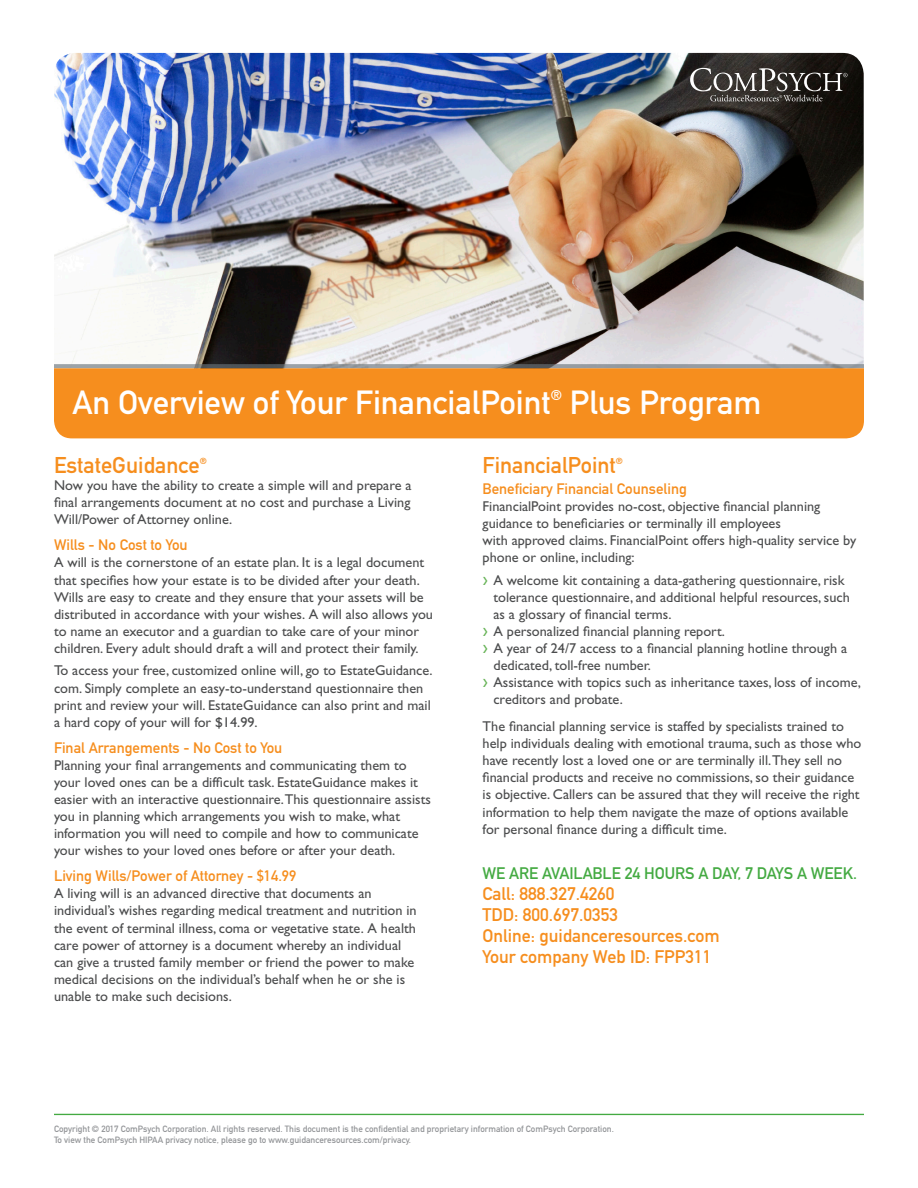
<style>
.page{position:relative;width:918px;height:1188px;background:#fff}
.page>*{position:absolute;margin:0;border:0;box-sizing:border-box;transform-origin:0 0}
.Header_-_Main_larg{font:33px "DIN Mittelschrift LT";color:#fff}
.Header{font:22.5px "DIN Mittelschrift LT";color:#f68e1e}
.Blue_Sidebar_Text{font:18px/21px "DIN Mittelschrift LT";color:#f68e1e}
.Blue_Sidebar_Text-2{font:16.5px "DIN Mittelschrift LT";letter-spacing:-.005em;color:#44aa42}
.Header_sub{font:15px "DIN Mittelschrift LT";color:#f68e1e}
.Body_Copy{font:14.25px/17.1px "Gill Sans Std";color:#4b4c4d}
.Header_-_Main_larg-2{font:13.95px "DIN Mittelschrift LT";color:#fff}
.Legal{font:9px "DIN Mittelschrift LT";color:#939598}
.Header-2{font:8.7px "DIN Mittelschrift LT";color:#f68e1e}
.s1{font-size:18px;color:#66b356}
</style>
<div class="page">
<img style="left:54px;top:53px;width:810px;height:311px">
<hr style="left:54px;top:1114px;width:810px;height:1px;background:#44aa42">
<svg style="left:54px;top:364px;width:810px;height:4px;background:#8d9398"></svg>
<div style="left:54px;top:368px;width:810px;height:70px;background:#f68e1e"></div>
<svg style="left:690px;top:68px;width:158px;height:33px;background:#4e4b47"></svg>
<p class="Header_-_Main_larg" style="left:72px;top:383px;width:480px">An Overview of Your FinancialPoint</p>
<p class="Header_-_Main_larg-2" style="left:551px;top:386px;width:13px">®</p>
<p class="Header_-_Main_larg" style="left:570px;top:383px;width:193px">Plus Program</p>
<p class="Header" style="left:54px;top:452px;width:147px">EstateGuidance</p>
<p class="Header-2" style="left:200px;top:455px;width:8px">®</p>
<p class="Body_Copy" style="left:54px;top:477px;width:359px;text-align:justify">Now you have the ability to create a simple will and prepare a final arrangements document at no cost and purchase a Living Will/Power of Attorney online.</p>
<p class="Header_sub" style="left:54px;top:536px;width:135px">Wills - No Cost to You</p>
<p class="Body_Copy" style="left:54px;top:554px;width:381px">A will is the cornerstone of an estate plan. It is a legal document that specifies how your estate is to be divided after your death.<br>Wills are easy to create and they ensure that your assets will be distributed in accordance with your wishes. A will also allows you to name an executor and a guardian to take care of your minor children. Every adult should draft a will and protect their family.</p>
<p class="Body_Copy" style="left:54px;top:662px;width:380px">To access your free, customized online will, go to EstateGuidance. com. Simply complete an easy-to-understand questionnaire then print and review your will. EstateGuidance can also print and mail a hard copy of your will for $14.99.</p>
<p class="Header_sub" style="left:54px;top:739px;width:230px">Final Arrangements - No Cost to You</p>
<p class="Body_Copy" style="left:54px;top:757px;width:378px">Planning your final arrangements and communicating them to your loved ones can be a difficult task. EstateGuidance makes it easier with an interactive questionnaire.This questionnaire assists you in planning which arrangements you wish to make, what information you will need to compile and how to communicate your wishes to your loved ones before or after your death.</p>
<p class="Header_sub" style="left:54px;top:867px;width:244px">Living Wills/Power of Attorney - $14.99</p>
<p class="Body_Copy" style="left:54px;top:885px;width:364px">A living will is an advanced directive that documents an individual’s wishes regarding medical treatment and nutrition in the event of terminal illness, coma or vegetative state. A health care power of attorney is a document whereby an individual can give a trusted family member or friend the power to make medical decisions on the individual’s behalf when he or she is unable to make such decisions.</p>
<p class="Header" style="left:483px;top:452px;width:135px">FinancialPoint</p>
<p class="Header-2" style="left:616px;top:455px;width:8px">®</p>
<p class="Header_sub" style="left:483px;top:480px;width:206px">Beneficiary Financial Counseling</p>
<p class="Body_Copy" style="left:483px;top:497px;width:375px">FinancialPoint provides no-cost, objective financial planning guidance to beneficiaries or terminally ill employees<br>with approved claims. FinancialPoint offers high-quality service by phone or online, including:</p>
<p class="Body_Copy" style="left:493px;top:571px;width:358px;text-indent:-11px"><span class="s1">›</span> A welcome kit containing a data-gathering questionnaire, risk tolerance questionnaire, and additional helpful resources, such as a glossary of financial terms.</p>
<p class="Body_Copy" style="left:483px;top:623px;width:244px"><span class="s1">›</span> A personalized financial planning report.</p>
<p class="Body_Copy" style="left:493px;top:640px;width:355px;text-indent:-11px"><span class="s1">›</span> A year of 24/7 access to a financial planning hotline through a dedicated, toll-free number.</p>
<p class="Body_Copy" style="left:493px;top:674px;width:369px;text-indent:-11px"><span class="s1">›</span> Assistance with topics such as inheritance taxes, loss of income, creditors and probate.</p>
<p class="Body_Copy" style="left:483px;top:718px;width:380px">The financial planning service is staffed by specialists trained to help individuals dealing with emotional trauma, such as those who have recently lost a loved one or are terminally ill.They sell no financial products and receive no commissions, so their guidance is objective. Callers can be assured that they will receive the right information to help them navigate the maze of options available for personal finance during a difficult time.</p>
<p class="Blue_Sidebar_Text-2" style="left:483px;top:863px;width:376px">WE ARE AVAILABLE 24 HOURS A DAY, 7 DAYS A WEEK.</p>
<p class="Blue_Sidebar_Text" style="left:483px;top:883px;width:239px">Call: 888.327.4260<br>TDD: 800.697.0353<br>Online: guidanceresources.com<br>Your company Web ID: FPP311</p>
<p class="Legal" style="left:54px;top:1124px;width:561px">Copyright © 2017 ComPsych Corporation. All rights reserved. This document is the confidential and proprietary information of ComPsych Corporation.</p>
<p class="Legal" style="left:54px;top:1135px;width:359px">To view the ComPsych HIPAA privacy notice, please go to www.guidanceresources.com/privacy.</p>
</div>
